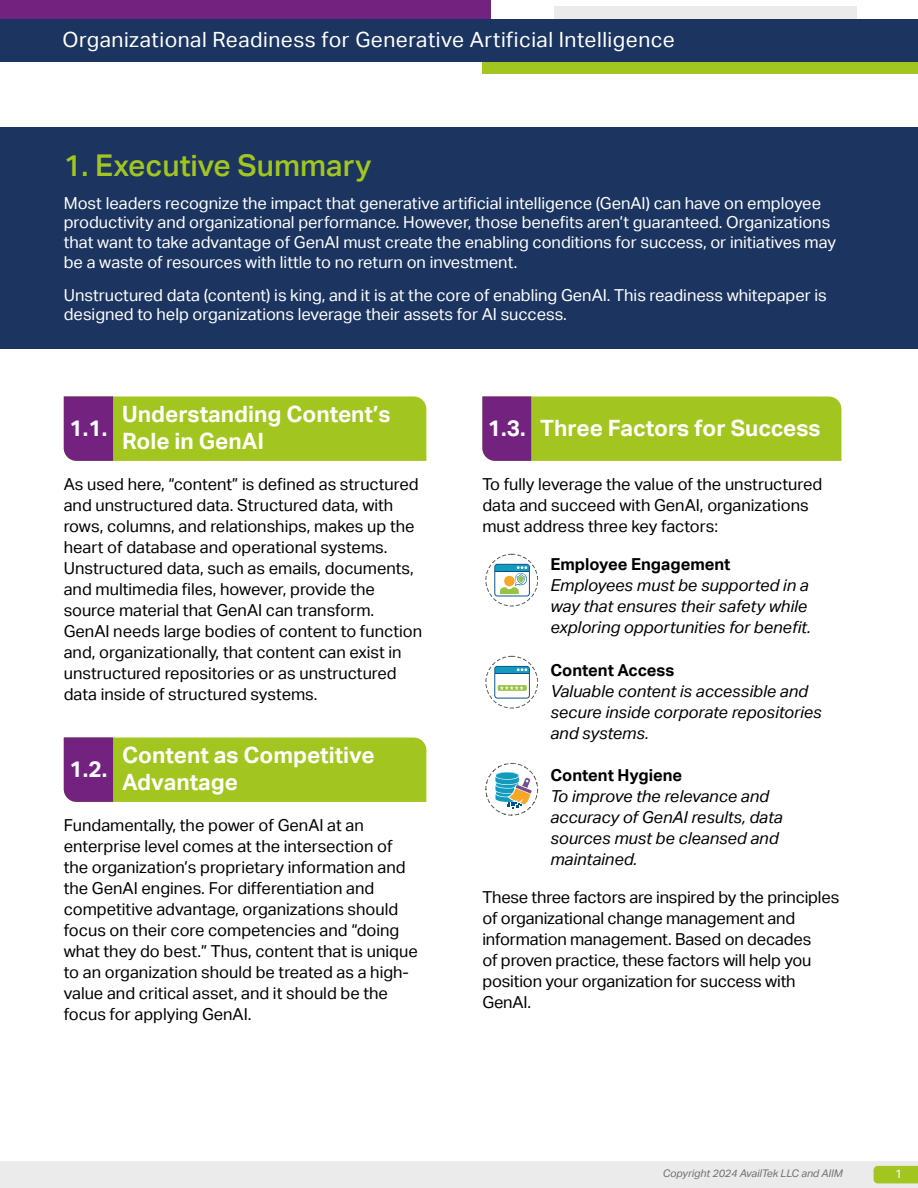
<style>
.page{position:relative;width:918px;height:1188px;background:#fff}
.page>*{position:absolute;margin:0;border:0;box-sizing:border-box;transform-origin:0 0}
.Heading_1{font:500 30px "Aktiv Grotesk";color:#a2c51f}
.Heading_2{font:700 22.5px/27px "Aktiv Grotesk";color:#fff}
.t1{font:21px "Aktiv Grotesk";letter-spacing:.025em;color:#fff}
.t2{font:16.5px/21px "Aktiv Grotesk";color:#000}
.t3{font:16.5px/19.8px "Aktiv Grotesk";color:#fff}
.t4{font:italic 16.5px/21px "Aktiv Grotesk";color:#000}
.t5{font:12px "Aktiv Grotesk";color:#fff}
.t6{font:italic 10.5px "Aktiv Grotesk";color:#706f6f}
.s1{font-weight:700;font-style:normal}
</style>
<div class="page">
<div style="left:554px;top:6px;width:303px;height:47px;background:#ebebeb"></div>
<div style="left:0;top:1161px;width:918px;height:27px;background:#ebebeb"></div>
<div style="left:0;top:0;width:491px;height:30px;background:#73227f"></div>
<div style="left:482px;top:56px;width:436px;height:17px;background:#a2c51f"></div>
<div style="left:0;top:19px;width:918px;height:43px;background:#1b3560"></div>
<svg style="left:874px;top:1166px;width:44px;height:17px"></svg>
<svg style="left:64px;top:396px;width:362px;height:65px;background:#9caf2e"></svg>
<svg style="left:64px;top:737px;width:362px;height:65px;background:#9caf2e"></svg>
<svg style="left:482px;top:396px;width:359px;height:65px;background:#9caf2e"></svg>
<div style="left:0;top:128px;width:918px;height:221px;background:#1b3560"></div>
<svg style="left:494px;top:564px;width:36px;height:32px"></svg>
<div style="left:485px;top:554px;width:53px;height:52px;border:1px dashed #646363;border-radius:50%"></div>
<div style="left:485px;top:656px;width:53px;height:53px;border:1px dashed #646363;border-radius:50%"></div>
<svg style="left:494px;top:666px;width:36px;height:33px"></svg>
<div style="left:485px;top:763px;width:53px;height:53px;border:1px dashed #646363;border-radius:50%"></div>
<svg style="left:495px;top:772px;width:37px;height:37px"></svg>
<p class="t1" style="left:63px;top:27px;width:614px">Organizational Readiness for Generative Artificial Intelligence</p>
<p class="Heading_1" style="left:64px;top:148px;width:309px">1. Executive Summary</p>
<p class="t3" style="left:64px;top:193px;width:774px">Most leaders recognize the impact that generative artificial intelligence (GenAI) can have on employee productivity and organizational performance. However, those benefits aren’t guaranteed. Organizations that want to take advantage of GenAI must create the enabling conditions for success, or initiatives may be a waste of resources with little to no return on investment.</p>
<p class="t3" style="left:64px;top:285px;width:765px">Unstructured data (content) is king, and it is at the core of enabling GenAI. This readiness whitepaper is designed to help organizations leverage their assets for AI success.</p>
<p class="Heading_2" style="left:70px;top:414px;width:39px">1.1.</p>
<p class="Heading_2" style="left:122px;top:401px;width:270px">Understanding Content’s<br>Role in GenAI</p>
<p class="t2" style="left:64px;top:474px;width:360px">As used here, “content” is defined as structured and unstructured data. Structured data, with rows, columns, and relationships, makes up the heart of database and operational systems.<br>Unstructured data, such as emails, documents, and multimedia files, however, provide the source material that GenAI can transform.<br>GenAI needs large bodies of content to function and, organizationally, that content can exist in unstructured repositories or as unstructured data inside of structured systems.</p>
<p class="Heading_2" style="left:70px;top:755px;width:39px">1.2.</p>
<p class="Heading_2" style="left:122px;top:742px;width:254px">Content as Competitive<br>Advantage</p>
<p class="t2" style="left:64px;top:815px;width:356px">Fundamentally, the power of GenAI at an enterprise level comes at the intersection of the organization’s proprietary information and the GenAI engines. For differentiation and competitive advantage, organizations should focus on their core competencies and “doing what they do best.” Thus, content that is unique to an organization should be treated as a high&shy;value and critical asset, and it should be the focus for applying GenAI.</p>
<p class="Heading_2" style="left:488px;top:414px;width:39px">1.3.</p>
<p class="Heading_2" style="left:540px;top:414px;width:282px">Three Factors for Success</p>
<p class="t2" style="left:482px;top:474px;width:341px">To fully leverage the value of the unstructured data and succeed with GenAI, organizations must address three key factors:</p>
<p class="t4" style="left:550px;top:554px;width:262px"><span class="s1">Employee Engagement<br></span>Employees must be supported in a way that ensures their safety while exploring opportunities for benefit.</p>
<p class="t4" style="left:550px;top:659px;width:273px"><span class="s1">Content Access<br></span>Valuable content is accessible and secure inside corporate repositories and systems.</p>
<p class="t4" style="left:550px;top:765px;width:234px"><span class="s1">Content Hygiene<br></span>To improve the relevance and accuracy of GenAI results, data sources must be cleansed and maintained.</p>
<p class="t2" style="left:482px;top:887px;width:359px">These three factors are inspired by the principles of organizational change management and information management. Based on decades<br>of proven practice, these factors will help you position your organization for success with GenAI.</p>
<p class="t6" style="left:663px;top:1167px;width:181px">Copyright 2024 AvailTek LLC and AIIM</p>
<p class="t5" style="left:895px;top:1167px;width:9px">1</p>
</div>
